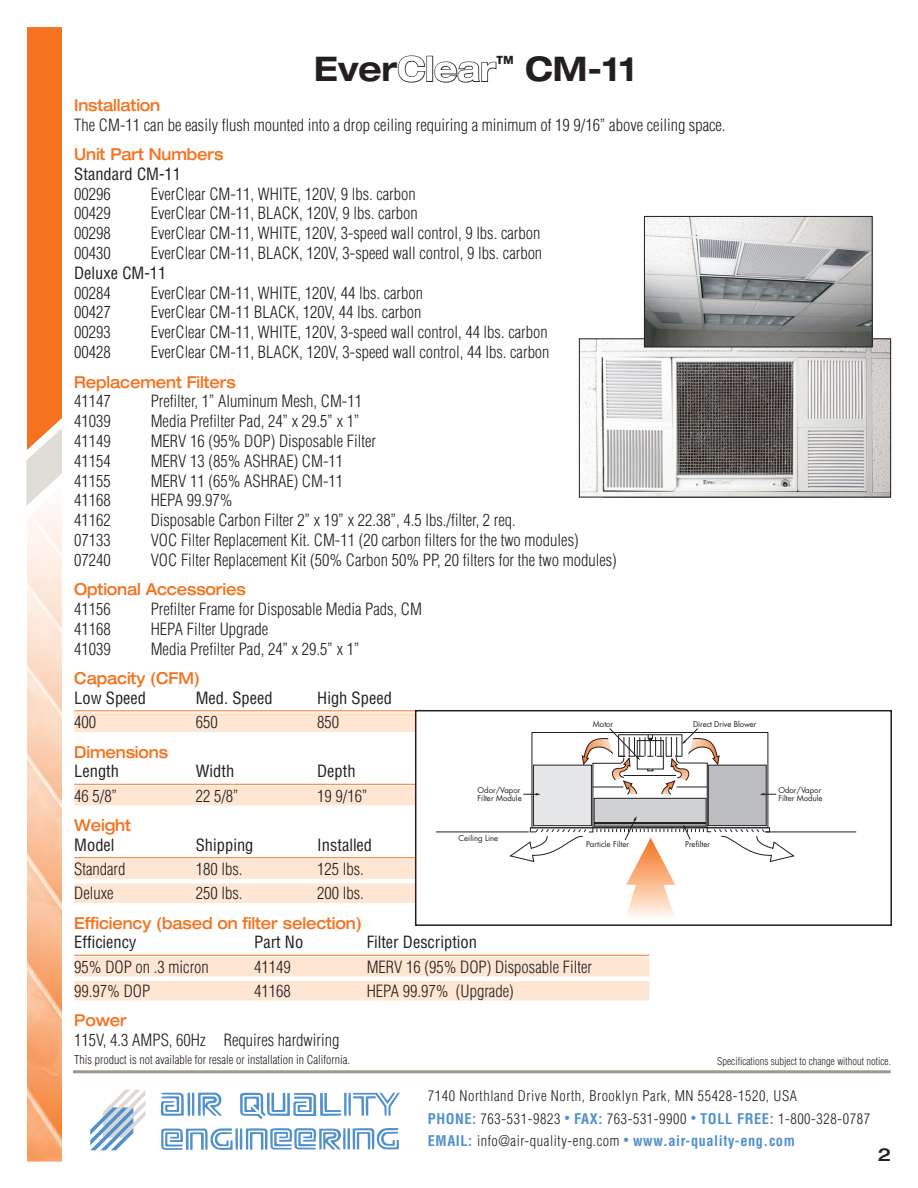
<style>
.page{position:relative;width:918px;height:1188px;background:#fff}
.page>*{position:absolute;margin:0;border:0;box-sizing:border-box;transform-origin:0 0}
.t1{font:700 expanded 34.05px "Helvetica Neue";color:#231f20;scale:.9 1}
.t2{font:500 expanded 18px "Helvetica Neue";color:#231f20}
.t3{font:300 condensed 16.5px "Helvetica LT Std";color:#231f20}
.t4{font:500 expanded 16.5px "Helvetica Neue";letter-spacing:-.01em;color:#f47321;scale:.88 1}
.t5{font:condensed 16.5px "Helvetica LT Std";color:#231f20}
.t6{font:300 condensed 14.4px/22.4px "Helvetica LT Std";letter-spacing:.04em;color:#231f20}
.t7{font:300 condensed 12px "Helvetica LT Std";color:#231f20}
.t8{font:300 condensed 10.5px "Helvetica LT Std";color:#231f20}
.t9{font:7.8px/7.8px "Futura";color:#231f20}
.s1{color:#fff}
.s2{font-weight:700;color:#5090cc}
.s3{font-size:11.25px;color:#5090cc}
</style>
<div class="page">
<div style="left:27px;top:27px;width:35px;height:320px;background:#f47321"></div>
<svg style="left:26px;top:347px;width:36px;height:159px"></svg>
<img style="left:27px;top:401px;width:35px;height:761px">
<svg style="left:90px;top:1090px;width:56px;height:60px"></svg>
<hr style="left:187px;top:1093px;width:3px;height:23px;background:#5090cc">
<svg style="left:161px;top:1093px;width:23px;height:23px"></svg>
<svg style="left:240px;top:1092px;width:160px;height:27px"></svg>
<svg style="left:192px;top:1093px;width:30px;height:23px"></svg>
<svg style="left:161px;top:1128px;width:238px;height:22px"></svg>
<hr style="left:73px;top:1070px;width:818px;height:3px;background:#a1988a">
<hr style="left:74px;top:710px;width:575px;height:1px;background:#f47321">
<div style="left:74px;top:712px;width:575px;height:20px;background:#fee6d3"></div>
<hr style="left:74px;top:784px;width:575px;height:1px;background:#f47321">
<div style="left:74px;top:786px;width:575px;height:19px;background:#fee6d3"></div>
<hr style="left:74px;top:857px;width:575px;height:1px;background:#f47321">
<div style="left:74px;top:859px;width:575px;height:20px;background:#fee6d3"></div>
<div style="left:74px;top:883px;width:575px;height:20px;background:#fee6d3"></div>
<hr style="left:74px;top:955px;width:575px;height:1px;background:#f47321">
<div style="left:74px;top:957px;width:575px;height:19px;background:#fee6d3"></div>
<div style="left:74px;top:981px;width:575px;height:19px;background:#fee6d3"></div>
<svg style="left:397px;top:55px;width:29px;height:28px"></svg>
<div style="left:426px;top:56px;width:7px;height:26px;border:2px solid #231f20"></div>
<svg style="left:434px;top:61px;width:63px;height:22px"></svg>
<div style="left:416px;top:711px;width:475px;height:214px;background:#fff"></div>
<hr style="left:765px;top:832px;width:91px;height:1px;background:#231f20">
<hr style="left:436px;top:832px;width:93px;height:1px;background:#231f20">
<svg style="left:509px;top:728px;width:286px;height:189px"></svg>
<div style="left:415px;top:710px;width:477px;height:216px;border:2px solid #231f20"></div>
<img style="left:581px;top:340px;width:308px;height:155px">
<div style="left:579px;top:338px;width:312px;height:159px;border:1px solid #231f20"></div>
<img style="left:646px;top:218px;width:225px;height:127px">
<div style="left:644px;top:216px;width:229px;height:131px;border:1px solid #231f20"></div>
<h1 class="t1" style="left:314px;top:48px;width:359px">Ever<span class="s1">Clear</span><sup>™</sup> CM-11</h1>
<p class="t4" style="left:74px;top:95px;width:99px">Installation</p>
<p class="t3" style="left:74px;top:114px;width:653px">The CM-11 can be easily flush mounted into a drop ceiling requiring a minimum of 19 9/16” above ceiling space.</p>
<p class="t4" style="left:74px;top:144px;width:171px">Unit Part Numbers</p>
<p class="t5" style="left:74px;top:163px;width:108px">Standard CM-11</p>
<p class="t3" style="left:74px;top:183px;width:38px">00296</p>
<p class="t3" style="left:151px;top:183px;width:267px">EverClear CM-11, WHITE, 120V, 9 lbs. carbon</p>
<p class="t3" style="left:74px;top:203px;width:38px">00429</p>
<p class="t3" style="left:151px;top:203px;width:268px">EverClear CM-11, BLACK, 120V, 9 lbs. carbon</p>
<p class="t3" style="left:74px;top:223px;width:38px">00298</p>
<p class="t3" style="left:151px;top:223px;width:391px">EverClear CM-11, WHITE, 120V, 3-speed wall control, 9 lbs. carbon</p>
<p class="t3" style="left:74px;top:243px;width:38px">00430</p>
<p class="t3" style="left:151px;top:243px;width:393px">EverClear CM-11, BLACK, 120V, 3-speed wall control, 9 lbs. carbon</p>
<p class="t5" style="left:74px;top:262px;width:94px">Deluxe CM-11</p>
<p class="t3" style="left:74px;top:282px;width:38px">00284</p>
<p class="t3" style="left:151px;top:282px;width:274px">EverClear CM-11, WHITE, 120V, 44 lbs. carbon</p>
<p class="t3" style="left:74px;top:302px;width:38px">00427</p>
<p class="t3" style="left:151px;top:302px;width:272px">EverClear CM-11 BLACK, 120V, 44 lbs. carbon</p>
<p class="t3" style="left:74px;top:322px;width:38px">00293</p>
<p class="t3" style="left:151px;top:322px;width:399px">EverClear CM-11, WHITE, 120V, 3-speed wall control, 44 lbs. carbon</p>
<p class="t3" style="left:74px;top:342px;width:38px">00428</p>
<p class="t3" style="left:151px;top:342px;width:400px">EverClear CM-11, BLACK, 120V, 3-speed wall control, 44 lbs. carbon</p>
<p class="t4" style="left:74px;top:371px;width:185px">Replacement Filters</p>
<p class="t3" style="left:74px;top:391px;width:38px">41147</p>
<p class="t3" style="left:151px;top:391px;width:213px">Prefilter, 1” Aluminum Mesh, CM-11</p>
<p class="t3" style="left:74px;top:411px;width:38px">41039</p>
<p class="t3" style="left:151px;top:411px;width:210px">Media Prefilter Pad, 24” x 29.5” x 1”</p>
<p class="t3" style="left:74px;top:431px;width:38px">41149</p>
<p class="t3" style="left:151px;top:431px;width:227px">MERV 16 (95% DOP) Disposable Filter</p>
<p class="t3" style="left:74px;top:450px;width:38px">41154</p>
<p class="t3" style="left:151px;top:450px;width:194px">MERV 13 (85% ASHRAE) CM-11</p>
<p class="t3" style="left:74px;top:470px;width:38px">41155</p>
<p class="t3" style="left:151px;top:470px;width:194px">MERV 11 (65% ASHRAE) CM-11</p>
<p class="t3" style="left:74px;top:490px;width:38px">41168</p>
<p class="t3" style="left:151px;top:490px;width:83px">HEPA 99.97%</p>
<p class="t3" style="left:74px;top:510px;width:38px">41162</p>
<p class="t3" style="left:151px;top:510px;width:367px">Disposable Carbon Filter 2” x 19” x 22.38”, 4.5 lbs./filter, 2 req.</p>
<p class="t3" style="left:74px;top:530px;width:38px">07133</p>
<p class="t3" style="left:151px;top:530px;width:429px">VOC Filter Replacement Kit. CM-11 (20 carbon filters for the two modules)</p>
<p class="t3" style="left:74px;top:549px;width:38px">07240</p>
<p class="t3" style="left:151px;top:549px;width:468px">VOC Filter Replacement Kit (50% Carbon 50% PP, 20 filters for the two modules)</p>
<p class="t4" style="left:74px;top:579px;width:197px">Optional Accessories</p>
<p class="t3" style="left:74px;top:599px;width:38px">41156</p>
<p class="t3" style="left:151px;top:599px;width:273px">Prefilter Frame for Disposable Media Pads, CM</p>
<p class="t3" style="left:74px;top:619px;width:38px">41168</p>
<p class="t3" style="left:151px;top:619px;width:119px">HEPA Filter Upgrade</p>
<p class="t3" style="left:74px;top:638px;width:38px">41039</p>
<p class="t3" style="left:151px;top:638px;width:210px">Media Prefilter Pad, 24” x 29.5” x 1”</p>
<p class="t4" style="left:74px;top:668px;width:144px">Capacity (CFM)</p>
<p class="t5" style="left:74px;top:688px;width:73px">Low Speed</p>
<p class="t5" style="left:196px;top:688px;width:78px">Med. Speed</p>
<p class="t5" style="left:317px;top:688px;width:76px">High Speed</p>
<p class="t3" style="left:74px;top:712px;width:23px">400</p>
<p class="t3" style="left:196px;top:712px;width:23px">650</p>
<p class="t3" style="left:317px;top:712px;width:23px">850</p>
<p class="t4" style="left:74px;top:741px;width:108px">Dimensions</p>
<p class="t5" style="left:74px;top:761px;width:46px">Length</p>
<p class="t5" style="left:196px;top:761px;width:40px">Width</p>
<p class="t5" style="left:317px;top:761px;width:40px">Depth</p>
<p class="t3" style="left:74px;top:785px;width:45px">46 5/8”</p>
<p class="t3" style="left:196px;top:785px;width:45px">22 5/8”</p>
<p class="t3" style="left:317px;top:785px;width:52px">19 9/16”</p>
<p class="t4" style="left:74px;top:815px;width:66px">Weight</p>
<p class="t5" style="left:74px;top:835px;width:42px">Model</p>
<p class="t5" style="left:196px;top:835px;width:59px">Shipping</p>
<p class="t5" style="left:317px;top:835px;width:56px">Installed</p>
<p class="t3" style="left:74px;top:859px;width:53px">Standard</p>
<p class="t3" style="left:196px;top:859px;width:48px">180 lbs.</p>
<p class="t3" style="left:317px;top:859px;width:48px">125 lbs.</p>
<p class="t3" style="left:74px;top:883px;width:41px">Deluxe</p>
<p class="t3" style="left:196px;top:883px;width:48px">250 lbs.</p>
<p class="t3" style="left:317px;top:883px;width:48px">200 lbs.</p>
<p class="t4" style="left:74px;top:912px;width:328px">Efficiency (based on filter selection)</p>
<p class="t5" style="left:74px;top:932px;width:64px">Efficiency</p>
<p class="t5" style="left:254px;top:932px;width:51px">Part No</p>
<p class="t5" style="left:367px;top:932px;width:112px">Filter Description</p>
<p class="t3" style="left:74px;top:956px;width:136px">95% DOP on .3 micron</p>
<p class="t3" style="left:254px;top:956px;width:38px">41149</p>
<p class="t3" style="left:367px;top:956px;width:227px">MERV 16 (95% DOP) Disposable Filter</p>
<p class="t3" style="left:74px;top:980px;width:78px">99.97% DOP</p>
<p class="t3" style="left:254px;top:980px;width:38px">41168</p>
<p class="t3" style="left:367px;top:980px;width:148px">HEPA 99.97% (Upgrade)</p>
<p class="t4" style="left:74px;top:1010px;width:61px">Power</p>
<p class="t3" style="left:74px;top:1030px;width:267px">115V, 4.3 AMPS, 60Hz Requires hardwiring</p>
<p class="t7" style="left:74px;top:1052px;width:277px">This product is not available for resale or installation in California.</p>
<p class="t9" style="left:593px;top:720px;width:22px">Motor</p>
<p class="t9" style="left:693px;top:720px;width:65px">Direct Drive Blower</p>
<p class="t9" style="left:478px;top:786px;width:46px">Odor/Vapor<br>Filter Module</p>
<p class="t9" style="left:459px;top:834px;width:41px">Ceiling Line</p>
<p class="t9" style="left:778px;top:787px;width:46px">Odor/Vapor<br>Filter Module</p>
<p class="t9" style="left:586px;top:840px;width:45px">Particle Filter</p>
<p class="t9" style="left:685px;top:840px;width:27px">Prefilter</p>
<p class="t8" style="left:717px;top:1055px;width:175px">Specifications subject to change without notice.</p>
<p class="t6" style="left:428px;top:1085px;width:444px">7140 Northland Drive North, Brooklyn Park, MN 55428-1520, USA<br><span class="s2">PHONE:</span> 763-531-9823 <span class="s3">•</span> <span class="s2">FAX:</span> 763-531-9900 <span class="s3">•</span> <span class="s2">TOLL FREE:</span> 1-800-328-0787<br><span class="s2">EMAIL:</span> info@air-quality-eng.com <span class="s3">•</span> <span class="s2">www.air-quality-eng.com</span></p>
<p class="t2" style="left:878px;top:1143px;width:15px">2</p>
</div>
